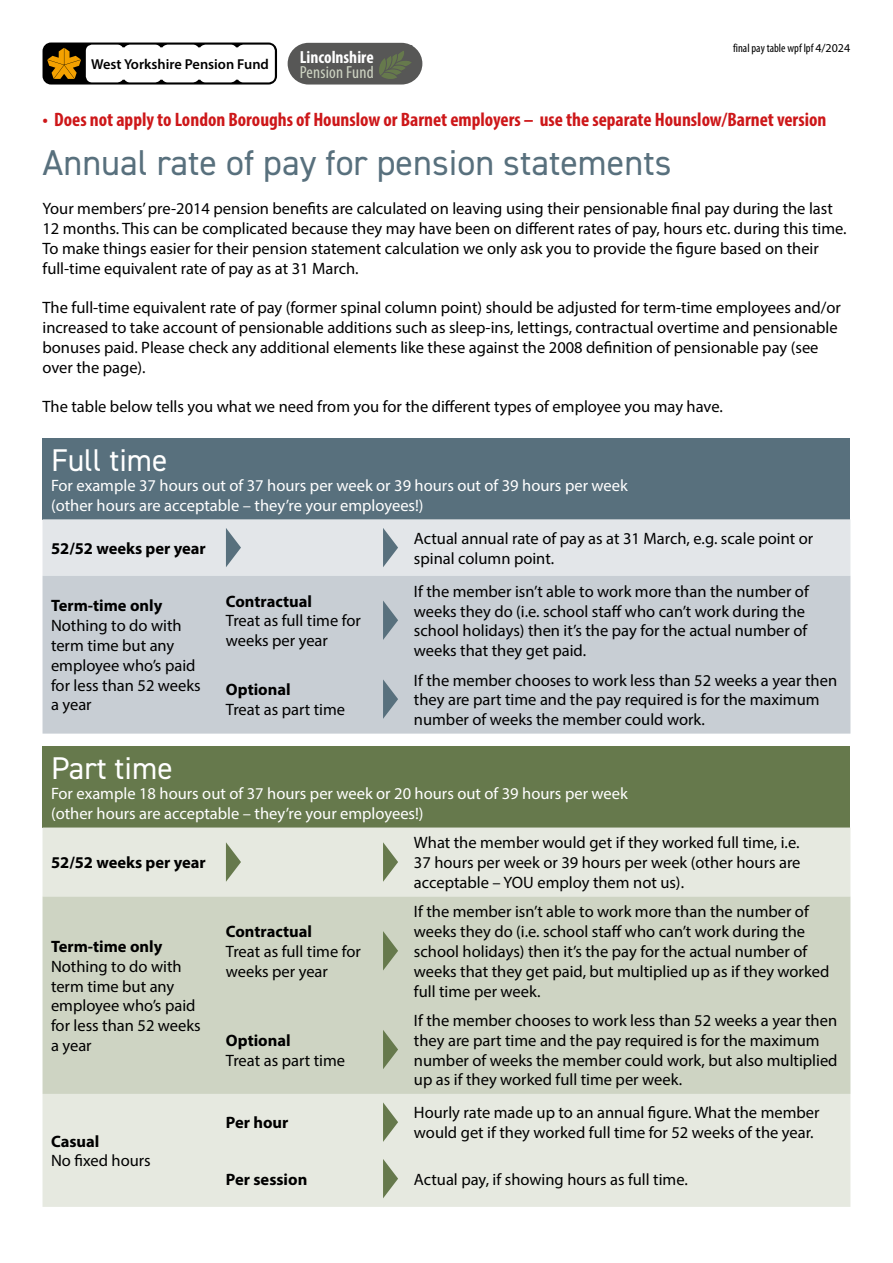
<style>
.page{position:relative;width:893px;height:1263px;background:#fff}
.page>*{position:absolute;margin:0;border:0;box-sizing:border-box;transform-origin:0 0}
.t1{font:36px "DIN2014";color:#58707d}
.t2{font:31.5px "DIN2014";color:#fff}
.t3{font:700 condensed 19.5px "Myriad Pro";color:#cd1719}
.t4{font:700 condensed 17.55px "Myriad Pro";color:#fff}
.t5{font:condensed 17.55px "Myriad Pro";letter-spacing:.01em;color:#ced4c3}
.t6{font:16.5px/19.8px "Myriad Pro";color:#000}
.t7{font:16.5px/19.8px "Myriad Pro";color:#fff}
.t8{font:700 16.5px "Myriad Pro";color:#000}
.t9{font:600 14.4px "Myriad Pro";color:#000}
.t10{font:condensed 12px "Myriad Pro";color:#000}
.s1{font-stretch:normal}
</style>
<div class="page">
<div style="left:43px;top:438px;width:807px;height:81px;background:#58707d"></div>
<div style="left:43px;top:519px;width:807px;height:57px;background:#e3e6e9"></div>
<div style="left:43px;top:576px;width:807px;height:158px;background:#c8ced4"></div>
<div style="left:43px;top:746px;width:807px;height:81px;background:#66794c"></div>
<div style="left:43px;top:827px;width:807px;height:380px;background:#e6e9e0"></div>
<div style="left:43px;top:896px;width:807px;height:198px;background:#ced4c3"></div>
<svg style="left:226px;top:528px;width:15px;height:39px"></svg>
<svg style="left:383px;top:528px;width:15px;height:39px"></svg>
<svg style="left:383px;top:600px;width:15px;height:40px"></svg>
<svg style="left:383px;top:679px;width:15px;height:40px"></svg>
<svg style="left:226px;top:842px;width:15px;height:40px"></svg>
<svg style="left:383px;top:842px;width:15px;height:40px"></svg>
<svg style="left:383px;top:931px;width:15px;height:39px"></svg>
<svg style="left:383px;top:1030px;width:15px;height:39px"></svg>
<svg style="left:383px;top:1102px;width:15px;height:40px"></svg>
<svg style="left:383px;top:1159px;width:15px;height:39px"></svg>
<div style="left:43px;top:43px;width:234px;height:42px;background:linear-gradient(to right,#020202,#000);border-radius:8px"></div>
<svg style="left:47px;top:45px;width:228px;height:37px"></svg>
<div style="left:288px;top:43px;width:134px;height:42px;background:#575756;border-radius:21px"></div>
<svg style="left:379px;top:43px;width:44px;height:37px"></svg>
<p class="t9" style="left:91px;top:55px;width:179px">West Yorkshire Pension Fund</p>
<p class="t4" style="left:300px;top:46px;width:75px">Lincolnshire</p>
<p class="t5" style="left:300px;top:61px;width:76px">Pension Fund</p>
<p class="t10" style="left:733px;top:40px;width:119px">final pay table wpf lpf <span class="s1">4/2024</span></p>
<p class="t3" style="left:43px;top:108px;width:785px">• Does not apply to London Boroughs of Hounslow or Barnet employers – use the separate Hounslow/Barnet version</p>
<h1 class="t1" style="left:43px;top:140px;width:630px">Annual rate of pay for pension statements</h1>
<p class="t6" style="left:43px;top:199px;width:806px">Your members’ pre-2014 pension benefits are calculated on leaving using their pensionable final pay during the last 12 months. This can be complicated because they may have been on different rates of pay, hours etc. during this time.<br>To make things easier for their pension statement calculation we only ask you to provide the figure based on their full‑time equivalent rate of pay as at 31 March.</p>
<p class="t6" style="left:43px;top:298px;width:800px">The full-time equivalent rate of pay (former spinal column point) should be adjusted for term-time employees and/or increased to take account of pensionable additions such as sleep-ins, lettings, contractual overtime and pensionable bonuses paid. Please check any additional elements like these against the 2008 definition of pensionable pay (see over the page).</p>
<p class="t6" style="left:43px;top:397px;width:682px">The table below tells you what we need from you for the different types of employee you may have.</p>
<h2 class="t2" style="left:51px;top:441px;width:118px">Full time</h2>
<p class="t7" style="left:51px;top:475px;width:578px">For example 37 hours out of 37 hours per week or 39 hours out of 39 hours per week (other hours are acceptable – they’re your employees!)</p>
<p class="t8" style="left:51px;top:537px;width:156px">52/52 weeks per year</p>
<p class="t6" style="left:414px;top:528px;width:401px">Actual annual rate of pay as at 31 March, e.g. scale point or spinal column point.</p>
<p class="t8" style="left:51px;top:595px;width:113px">Term-time only</p>
<p class="t6" style="left:51px;top:615px;width:151px">Nothing to do with term time but any employee who’s paid for less than 52 weeks a year</p>
<p class="t6" style="left:414px;top:581px;width:396px">If the member isn’t able to work more than the number of weeks they do (i.e. school staff who can’t work during the school holidays) then it’s the pay for the actual number of weeks that they get paid.</p>
<p class="t8" style="left:226px;top:590px;width:88px">Contractual</p>
<p class="t6" style="left:226px;top:611px;width:136px">Treat as full time for weeks per year</p>
<p class="t6" style="left:414px;top:670px;width:425px">If the member chooses to work less than 52 weeks a year then they are part time and the pay required is for the maximum number of weeks the member could work.</p>
<p class="t8" style="left:226px;top:679px;width:66px">Optional</p>
<p class="t6" style="left:226px;top:699px;width:121px">Treat as part time</p>
<h2 class="t2" style="left:51px;top:749px;width:123px">Part time</h2>
<p class="t7" style="left:51px;top:783px;width:578px">For example 18 hours out of 37 hours per week or 20 hours out of 39 hours per week (other hours are acceptable – they’re your employees!)</p>
<p class="t8" style="left:51px;top:852px;width:156px">52/52 weeks per year</p>
<p class="t6" style="left:414px;top:833px;width:388px;text-align:justify">What the member would get if they worked full time, i.e.<br>37 hours per week or 39 hours per week (other hours are acceptable – YOU employ them not us).</p>
<p class="t8" style="left:51px;top:935px;width:113px">Term-time only</p>
<p class="t6" style="left:51px;top:956px;width:151px">Nothing to do with term time but any employee who’s paid for less than 52 weeks a year</p>
<p class="t8" style="left:51px;top:1130px;width:50px">Casual</p>
<p class="t6" style="left:51px;top:1151px;width:101px">No fixed hours</p>
<p class="t8" style="left:226px;top:921px;width:88px">Contractual</p>
<p class="t6" style="left:226px;top:941px;width:136px">Treat as full time for weeks per year</p>
<p class="t8" style="left:226px;top:1029px;width:66px">Optional</p>
<p class="t6" style="left:226px;top:1050px;width:121px">Treat as part time</p>
<p class="t6" style="left:414px;top:902px;width:417px">If the member isn’t able to work more than the number of weeks they do (i.e. school staff who can’t work during the school holidays) then it’s the pay for the actual number of weeks that they get paid, but multiplied up as if they worked full time per week.</p>
<p class="t6" style="left:414px;top:1010px;width:425px">If the member chooses to work less than 52 weeks a year then they are part time and the pay required is for the maximum number of weeks the member could work, but also multiplied up as if they worked full time per week.</p>
<p class="t8" style="left:226px;top:1112px;width:64px">Per hour</p>
<p class="t6" style="left:414px;top:1103px;width:407px">Hourly rate made up to an annual figure. What the member would get if they worked full time for 52 weeks of the year.</p>
<p class="t8" style="left:226px;top:1168px;width:83px">Per session</p>
<p class="t6" style="left:414px;top:1169px;width:275px">Actual pay, if showing hours as full time.</p>
</div>
